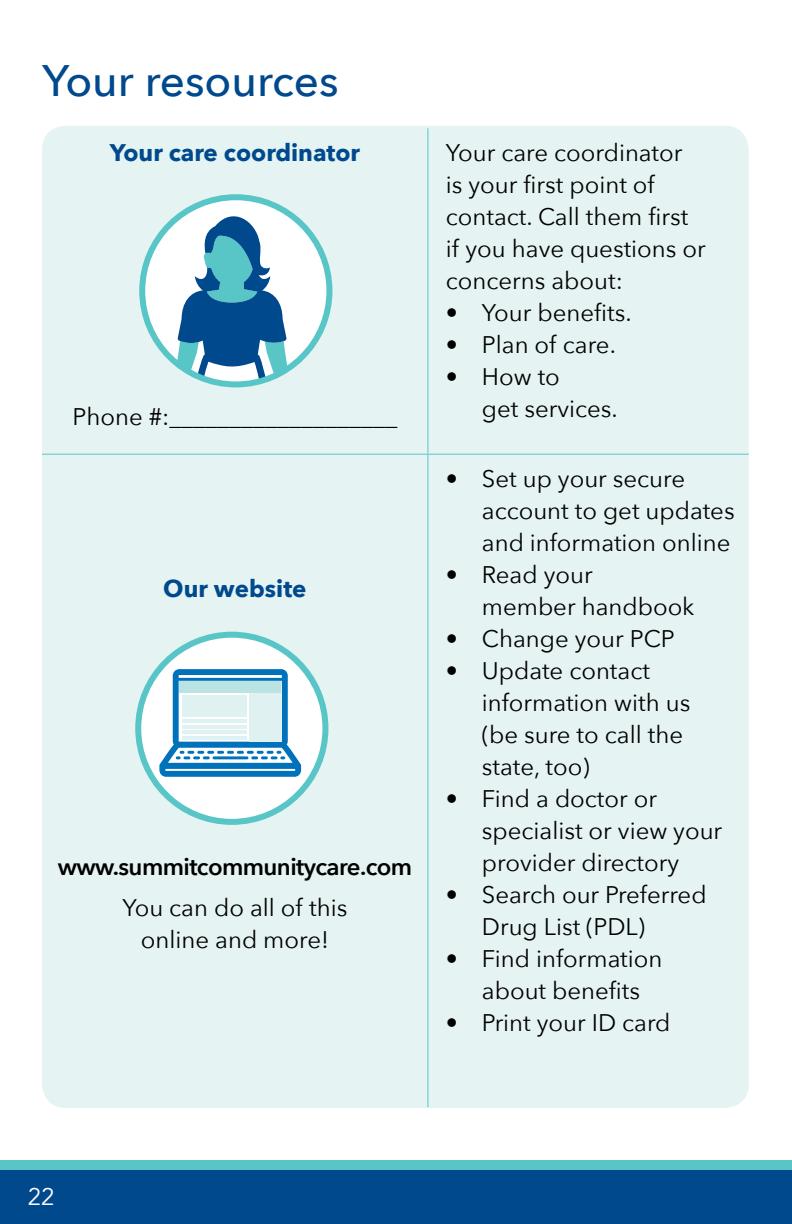
<style>
.page{position:relative;width:792px;height:1224px;background:#fff}
.page>*{position:absolute;margin:0;border:0;box-sizing:border-box;transform-origin:0 0}
.t1{font:500 44px "Avenir Next";color:#00498d}
.t2{font:24px/32px "Avenir Next";color:#000}
.t3{font:700 24px "Avenir Next";color:#00498d}
.t4{font:600 24px "Avenir Next";letter-spacing:-.025em;color:#000}
.t5{font:24px "Avenir";color:#fff}
</style>
<div class="page">
<div style="left:0;top:1160px;width:792px;height:64px;background:#58c5c7"></div>
<div style="left:0;top:1170px;width:792px;height:54px;background:#00498d"></div>
<div style="left:42px;top:126px;width:707px;height:982px;background:#e5f4f3;border-radius:24px"></div>
<hr style="left:427px;top:128px;width:1px;height:326px;background:#58c5c7">
<hr style="left:42px;top:454px;width:386px;height:1px;background:#58c5c7">
<hr style="left:427px;top:455px;width:1px;height:652px;background:#58c5c7">
<hr style="left:428px;top:454px;width:321px;height:1px;background:#58c5c7">
<div style="left:142px;top:197px;width:187px;height:187px;background:#fff;border-radius:50%"></div>
<svg style="left:173px;top:205px;width:118px;height:179px"></svg>
<div style="left:139px;top:194px;width:193px;height:193px;border:6px solid #58c5c7;border-radius:50%"></div>
<div style="left:138px;top:635px;width:187px;height:187px;background:#fff;border-radius:50%"></div>
<svg style="left:159px;top:669px;width:142px;height:108px"></svg>
<div style="left:135px;top:632px;width:193px;height:193px;border:6px solid #58c5c7;border-radius:50%"></div>
<div style="left:179px;top:681px;width:102px;height:12px;background:#bae3e4"></div>
<div style="left:249px;top:693px;width:32px;height:48px;background:#dff1f1"></div>
<div style="left:182px;top:695px;width:65px;height:22px;background:#dff1f1"></div>
<hr style="left:182px;top:719px;width:65px;height:4px;background:#dff1f1">
<hr style="left:182px;top:725px;width:65px;height:3px;background:#dff1f1">
<hr style="left:182px;top:731px;width:65px;height:3px;background:#dff1f1">
<hr style="left:182px;top:736px;width:65px;height:4px;background:#dff1f1">
<h2 class="t1" style="left:42px;top:43px;width:298px">Your resources</h2>
<h3 class="t3" style="left:110px;top:132px;width:252px">Your care coordinator</h3>
<p class="t2" style="left:73px;top:400px;width:326px">Phone #:___________________</p>
<h3 class="t3" style="left:163px;top:568px;width:145px">Our website</h3>
<p class="t4" style="left:58px;top:846px;width:356px">www.summitcommunitycare.com</p>
<p class="t2" style="left:122px;top:890px;width:227px;text-align:center">You can do all of this online and more!</p>
<p class="t2" style="left:446px;top:136px;width:261px">Your care coordinator<br>is your first point of contact. Call them first if you have questions or concerns about:</p>
<p class="t2" style="left:446px;top:296px;width:187px">• Your benefits.</p>
<p class="t2" style="left:446px;top:328px;width:172px">• Plan of care.</p>
<p class="t2" style="left:482px;top:360px;width:137px;text-indent:-36px">• How to<br>get services.</p>
<p class="t2" style="left:482px;top:462px;width:254px;text-indent:-36px">• Set up your secure account to get updates and information online</p>
<p class="t2" style="left:482px;top:558px;width:214px;text-indent:-36px">• Read your<br>member handbook</p>
<p class="t2" style="left:446px;top:622px;width:231px">• Change your PCP</p>
<p class="t2" style="left:482px;top:654px;width:210px;text-indent:-36px">• Update contact information with us (be sure to call the state, too)</p>
<p class="t2" style="left:482px;top:782px;width:242px;text-indent:-36px">• Find a doctor or specialist or view your provider directory</p>
<p class="t2" style="left:482px;top:878px;width:226px;text-indent:-36px">• Search our Preferred<br>Drug List (PDL)</p>
<p class="t2" style="left:446px;top:942px;width:218px;text-align:center">• Find information about benefits</p>
<p class="t2" style="left:446px;top:1006px;width:226px">• Print your ID card</p>
<p class="t5" style="left:28px;top:1182px;width:28px">22</p>
</div>
